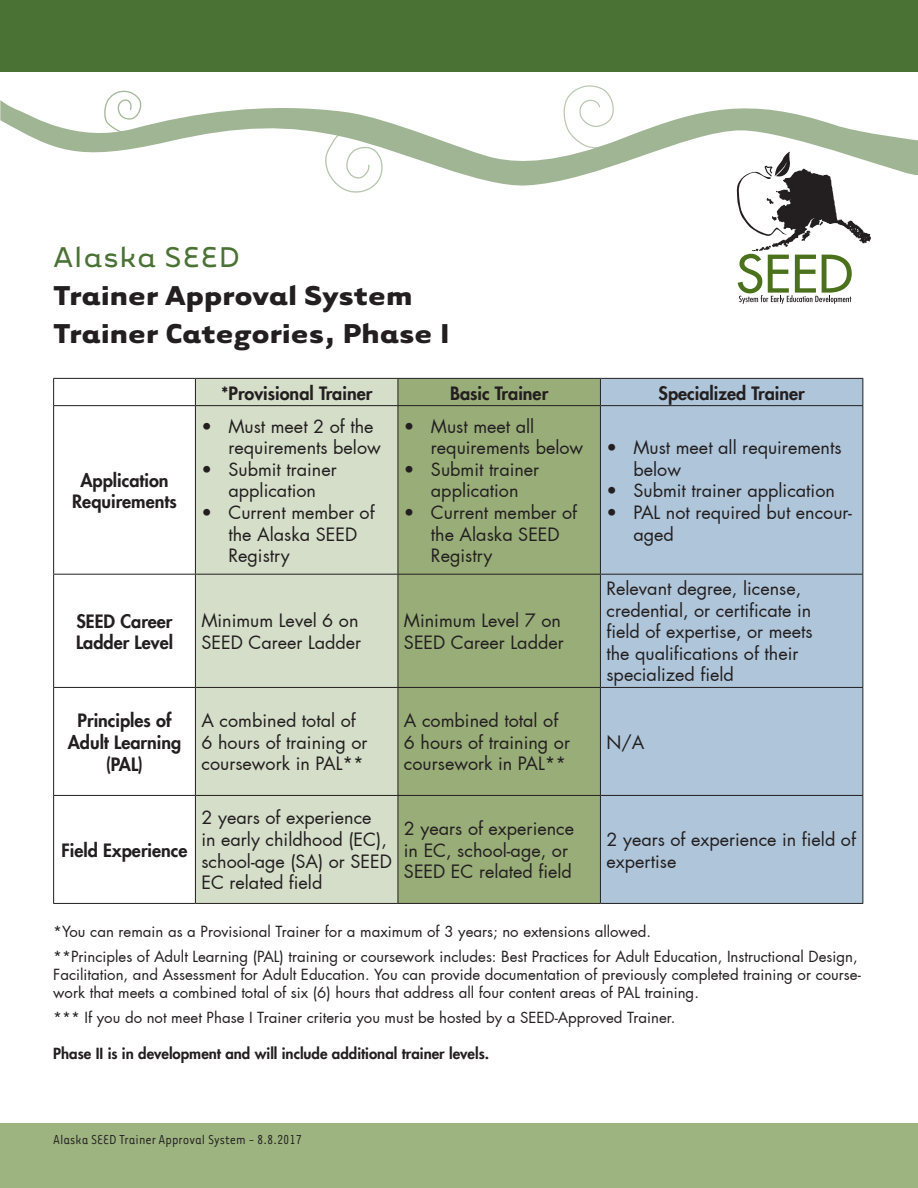
<style>
.page{position:relative;width:918px;height:1188px;background:#fff}
.page>*{position:absolute;margin:0;border:0;box-sizing:border-box;transform-origin:0 0}
.t1{font:33px "Tarzana Wide OT";color:#4a7235}
.t2{font:700 31.5px/37.8px "Tarzana Wide OT";color:#231f20}
.t3{font:18px/21.6px "Futura";color:#231f20}
.t4{font:800 18px/21.6px "Futura LT";color:#231f20;text-align:center}
.t5{font:15px/24.8px "Futura";color:#231f20}
.t6{font:800 15px "Futura LT";color:#231f20}
.t7{font:15px "Tarzana Narrow";color:#1f1c1d}
</style>
<div class="page">
<div style="left:0;top:1123px;width:918px;height:65px;background:#9db380"></div>
<svg style="left:341px;top:188px;width:31px;height:5px"></svg>
<svg style="left:568px;top:85px;width:42px;height:11px"></svg>
<svg style="left:111px;top:91px;width:26px;height:5px"></svg>
<div style="left:0;top:0;width:918px;height:71px;background:#4a7235"></div>
<svg style="left:0;top:96px;width:918px;height:92px"></svg>
<svg style="left:736px;top:150px;width:136px;height:154px"></svg>
<div style="left:196px;top:379px;width:202px;height:524px;background:#d4dec8"></div>
<div style="left:399px;top:379px;width:201px;height:524px;background:#99ad79"></div>
<div style="left:601px;top:379px;width:261px;height:524px;background:#afc5da"></div>
<hr style="left:862px;top:406px;width:1px;height:168px;background:#231f20">
<hr style="left:862px;top:796px;width:1px;height:107px;background:#231f20">
<hr style="left:195px;top:903px;width:203px;height:1px;background:#231f20">
<hr style="left:600px;top:903px;width:263px;height:1px;background:#231f20">
<hr style="left:53px;top:574px;width:142px;height:1px;background:#231f20">
<hr style="left:195px;top:574px;width:203px;height:1px;background:#231f20">
<hr style="left:398px;top:574px;width:202px;height:1px;background:#231f20">
<hr style="left:600px;top:574px;width:263px;height:1px;background:#231f20">
<hr style="left:862px;top:575px;width:1px;height:112px;background:#231f20">
<hr style="left:53px;top:687px;width:142px;height:1px;background:#231f20">
<hr style="left:195px;top:687px;width:203px;height:1px;background:#231f20">
<hr style="left:398px;top:687px;width:202px;height:1px;background:#231f20">
<hr style="left:600px;top:687px;width:263px;height:1px;background:#231f20">
<hr style="left:862px;top:688px;width:1px;height:107px;background:#231f20">
<hr style="left:53px;top:795px;width:142px;height:1px;background:#231f20">
<hr style="left:195px;top:795px;width:203px;height:1px;background:#231f20">
<hr style="left:398px;top:795px;width:202px;height:1px;background:#231f20">
<hr style="left:600px;top:795px;width:263px;height:1px;background:#231f20">
<hr style="left:600px;top:378px;width:263px;height:1px;background:#231f20">
<svg style="left:862px;top:379px;width:1px;height:26px"></svg>
<hr style="left:600px;top:405px;width:263px;height:1px;background:#231f20">
<hr style="left:53px;top:406px;width:1px;height:168px;background:#231f20">
<hr style="left:195px;top:406px;width:1px;height:168px;background:#231f20">
<hr style="left:53px;top:575px;width:1px;height:112px;background:#231f20">
<hr style="left:195px;top:575px;width:1px;height:112px;background:#231f20">
<hr style="left:53px;top:688px;width:1px;height:107px;background:#231f20">
<hr style="left:195px;top:688px;width:1px;height:107px;background:#231f20">
<hr style="left:53px;top:796px;width:1px;height:107px;background:#231f20">
<hr style="left:195px;top:796px;width:1px;height:107px;background:#231f20">
<hr style="left:53px;top:903px;width:142px;height:1px;background:#231f20">
<hr style="left:53px;top:378px;width:142px;height:1px;background:#231f20">
<svg style="left:53px;top:379px;width:1px;height:26px"></svg>
<hr style="left:53px;top:405px;width:142px;height:1px;background:#231f20">
<hr style="left:195px;top:378px;width:203px;height:1px;background:#231f20">
<svg style="left:195px;top:379px;width:1px;height:26px"></svg>
<hr style="left:195px;top:405px;width:203px;height:1px;background:#231f20">
<hr style="left:398px;top:378px;width:202px;height:1px;background:#231f20">
<svg style="left:398px;top:379px;width:1px;height:26px"></svg>
<svg style="left:600px;top:379px;width:1px;height:26px"></svg>
<hr style="left:398px;top:405px;width:202px;height:1px;background:#231f20">
<hr style="left:398px;top:406px;width:1px;height:168px;background:#231f20">
<hr style="left:600px;top:406px;width:1px;height:168px;background:#231f20">
<hr style="left:398px;top:575px;width:1px;height:112px;background:#231f20">
<hr style="left:600px;top:575px;width:1px;height:112px;background:#231f20">
<hr style="left:398px;top:688px;width:1px;height:107px;background:#231f20">
<hr style="left:600px;top:688px;width:1px;height:107px;background:#231f20">
<hr style="left:398px;top:796px;width:1px;height:107px;background:#231f20">
<hr style="left:600px;top:796px;width:1px;height:107px;background:#231f20">
<hr style="left:398px;top:903px;width:202px;height:1px;background:#231f20">
<h1 class="t1" style="left:53px;top:236px;width:189px">Alaska SEED</h1>
<h2 class="t2" style="left:54px;top:275px;width:398px">Trainer Approval System<br>Trainer Categories, Phase I</h2>
<p class="t4" style="left:221px;top:382px;width:153px">*Provisional Trainer</p>
<p class="t4" style="left:450px;top:382px;width:100px">Basic Trainer</p>
<p class="t4" style="left:659px;top:382px;width:148px">Specialized Trainer</p>
<p class="t4" style="left:72px;top:469px;width:106px">Application<br>Requirements</p>
<p class="t3" style="left:228px;top:415px;width:154px;text-indent:-27px">• Must meet 2 of the requirements below</p>
<p class="t3" style="left:201px;top:459px;width:137px;text-align:center">• Submit trainer application</p>
<p class="t3" style="left:228px;top:502px;width:148px;text-indent:-27px">• Current member of the Alaska SEED<br>Registry</p>
<p class="t3" style="left:431px;top:415px;width:154px;text-indent:-27px">• Must meet all requirements below</p>
<p class="t3" style="left:404px;top:459px;width:137px;text-align:center">• Submit trainer application</p>
<p class="t3" style="left:431px;top:502px;width:148px;text-indent:-27px">• Current member of the Alaska SEED<br>Registry</p>
<p class="t4" style="left:76px;top:610px;width:98px;text-align:left">SEED Career<br>Ladder Level</p>
<p class="t3" style="left:201px;top:610px;width:161px">Minimum Level 6 on<br>SEED Career Ladder</p>
<p class="t3" style="left:404px;top:610px;width:161px">Minimum Level 7 on<br>SEED Career Ladder</p>
<p class="t4" style="left:68px;top:710px;width:115px">Principles of<br>Adult Learning (PAL)</p>
<p class="t3" style="left:201px;top:710px;width:168px">A combined total of<br>6 hours of training or coursework in PAL**</p>
<p class="t3" style="left:404px;top:710px;width:168px">A combined total of<br>6 hours of training or coursework in PAL**</p>
<p class="t3" style="left:633px;top:437px;width:210px;text-indent:-27px">• Must meet all requirements below</p>
<p class="t3" style="left:606px;top:480px;width:230px">• Submit trainer application</p>
<p class="t3" style="left:633px;top:502px;width:220px;text-indent:-27px">• PAL not required but encour&shy;aged</p>
<p class="t3" style="left:606px;top:578px;width:208px">Relevant degree, license, credential, or certificate in field of expertise, or meets the qualifications of their specialized field</p>
<p class="t3" style="left:606px;top:732px;width:39px">N/A</p>
<p class="t3" style="left:201px;top:807px;width:192px">2 years of experience<br>in early childhood (EC), school-age (SA) or SEED<br>EC related field</p>
<p class="t3" style="left:404px;top:818px;width:172px">2 years of experience in EC, school-age, or<br>SEED EC related field</p>
<p class="t3" style="left:606px;top:829px;width:251px">2 years of experience in field of expertise</p>
<p class="t5" style="left:53px;top:920px;width:806px">*You can remain as a Provisional Trainer for a maximum of 3 years; no extensions allowed.<br>**Principles of Adult Learning (PAL) training or coursework includes: Best Practices for Adult Education, Instructional Design,</p>
<p class="t5" style="left:53px;top:966px;width:809px;line-height:18px">Facilitation, and Assessment for Adult Education. You can provide documentation of previously completed training or course&shy;work that meets a combined total of six (6) hours that address all four content areas of PAL training.</p>
<p class="t5" style="left:53px;top:1005px;width:624px">*** If you do not meet Phase I Trainer criteria you must be hosted by a SEED-Approved Trainer.</p>
<p class="t6" style="left:53px;top:1043px;width:437px">Phase II is in development and will include additional trainer levels.</p>
<p class="t4" style="left:62px;top:839px;width:127px">Field Experience</p>
<p class="t7" style="left:53px;top:1131px;width:250px">Alaska SEED Trainer Approval System - 8.8.2017</p>
</div>
